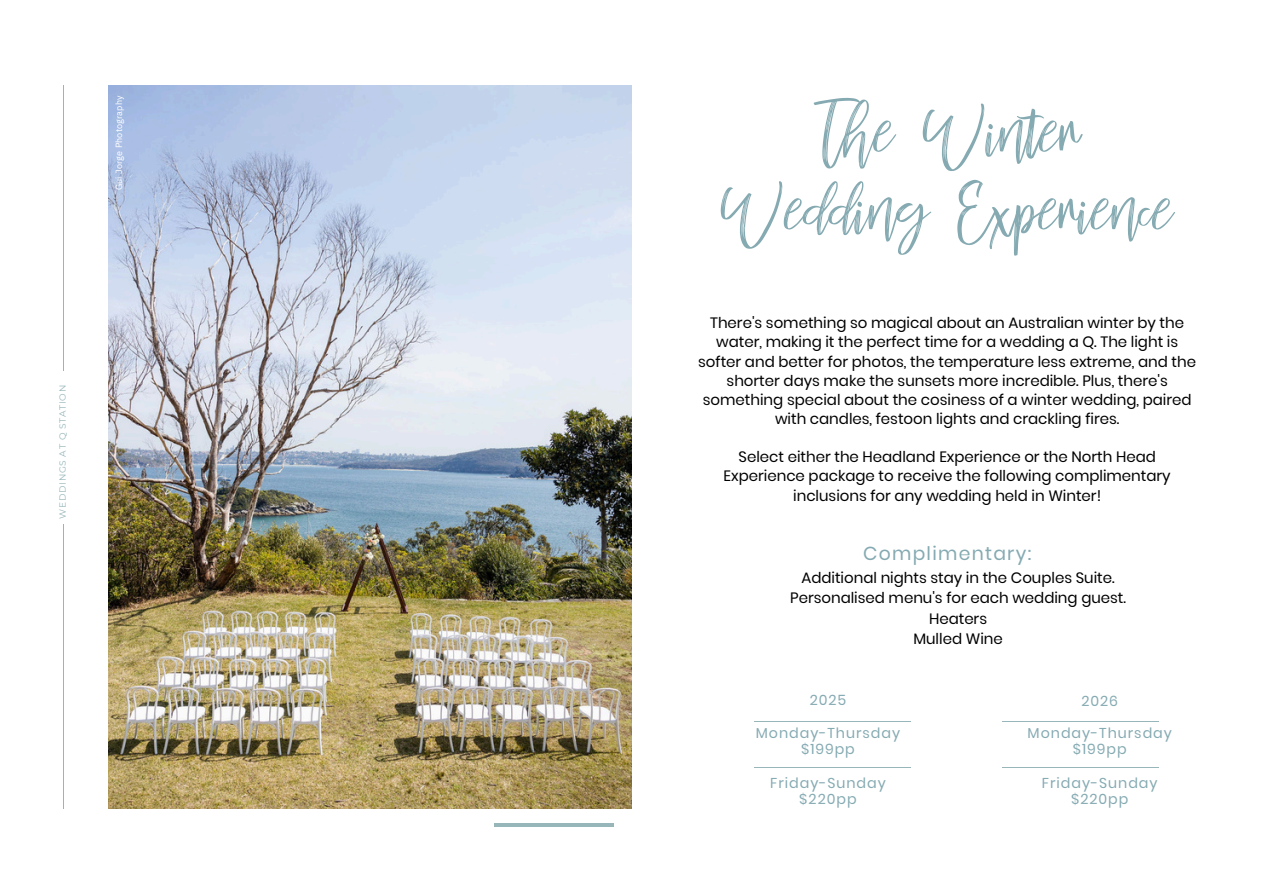
<style>
.page{position:relative;width:1263px;height:894px;background:#fff}
.page>*{position:absolute;margin:0;border:0;box-sizing:border-box;transform-origin:0 0}
.t1{font:55.95px/77.7px "mellonydrybrush";color:#85aab2;text-align:center}
.t2{font:18.75px "Poppins";letter-spacing:.07em;color:#85aab2}
.t3{font:15px/19.2px "Poppins";color:#000;text-align:center}
.t4{font:14.25px "Poppins";letter-spacing:.07em;color:#85aab2}
.t5{font:9px "IBM Plex Sans";letter-spacing:.015em;color:#fff}
.t6{font:9px "Montserrat";letter-spacing:.075em;color:#97b6ba}
</style>
<div class="page">
<hr style="left:63px;top:85px;width:1px;height:285px;background:#97b6ba">
<hr style="left:63px;top:524px;width:1px;height:284px;background:#97b6ba">
<hr style="left:494px;top:823px;width:120px;height:3px;background:#97b6ba">
<img style="left:108px;top:85px;width:523px;height:723px">
<hr style="left:754px;top:720px;width:157px;height:1px;background:#97b6ba">
<hr style="left:1002px;top:721px;width:157px;height:1px;background:#97b6ba">
<hr style="left:754px;top:766px;width:157px;height:1px;background:#97b6ba">
<hr style="left:1002px;top:766px;width:157px;height:1px;background:#97b6ba">
<p class="t6" style="left:57px;top:518px;width:135px;rotate:-90deg">WEDDINGS AT Q STATION</p>
<h3 class="t5" style="left:113px;top:190px;width:96px;rotate:-90deg">Gui Jorge Photography</h3>
<h2 class="t1" style="left:721px;top:93px;width:454px">The Winter<br>Wedding Experience</h2>
<h1 class="t3" style="left:698px;top:313px;width:499px">There's something so magical about an Australian winter by the water, making it the perfect time for a wedding a Q. The light is softer and better for photos, the temperature less extreme, and the shorter days make the sunsets more incredible. Plus, there's something special about the cosiness of a winter wedding, paired with candles, festoon lights and crackling fires.</h1>
<h3 class="t3" style="left:724px;top:447px;width:449px">Select either the Headland Experience or the North Head<br>Experience package to receive the following complimentary inclusions for any wedding held in Winter!</h3>
<h3 class="t2" style="left:863px;top:540px;width:170px">Complimentary:</h3>
<p class="t3" style="left:790px;top:567px;width:337px;line-height:20.2px">Additional nights stay in the Couples Suite.<br>Personalised menu's for each wedding guest.<br>Heaters<br>Mulled Wine</p>
<h3 class="t4" style="left:810px;top:690px;width:38px">2025</h3>
<h3 class="t4" style="left:1081px;top:690px;width:38px">2026</h3>
<h3 class="t4" style="left:756px;top:722px;width:146px">Monday-Thursday</h3>
<h3 class="t4" style="left:1028px;top:722px;width:146px">Monday-Thursday</h3>
<h3 class="t4" style="left:801px;top:739px;width:55px">$199pp</h3>
<h3 class="t4" style="left:1073px;top:739px;width:55px">$199pp</h3>
<h3 class="t4" style="left:770px;top:772px;width:117px">Friday-Sunday</h3>
<h3 class="t4" style="left:1042px;top:772px;width:117px">Friday-Sunday</h3>
<h3 class="t4" style="left:799px;top:789px;width:59px">$220pp</h3>
<h3 class="t4" style="left:1071px;top:789px;width:59px">$220pp</h3>
</div>
